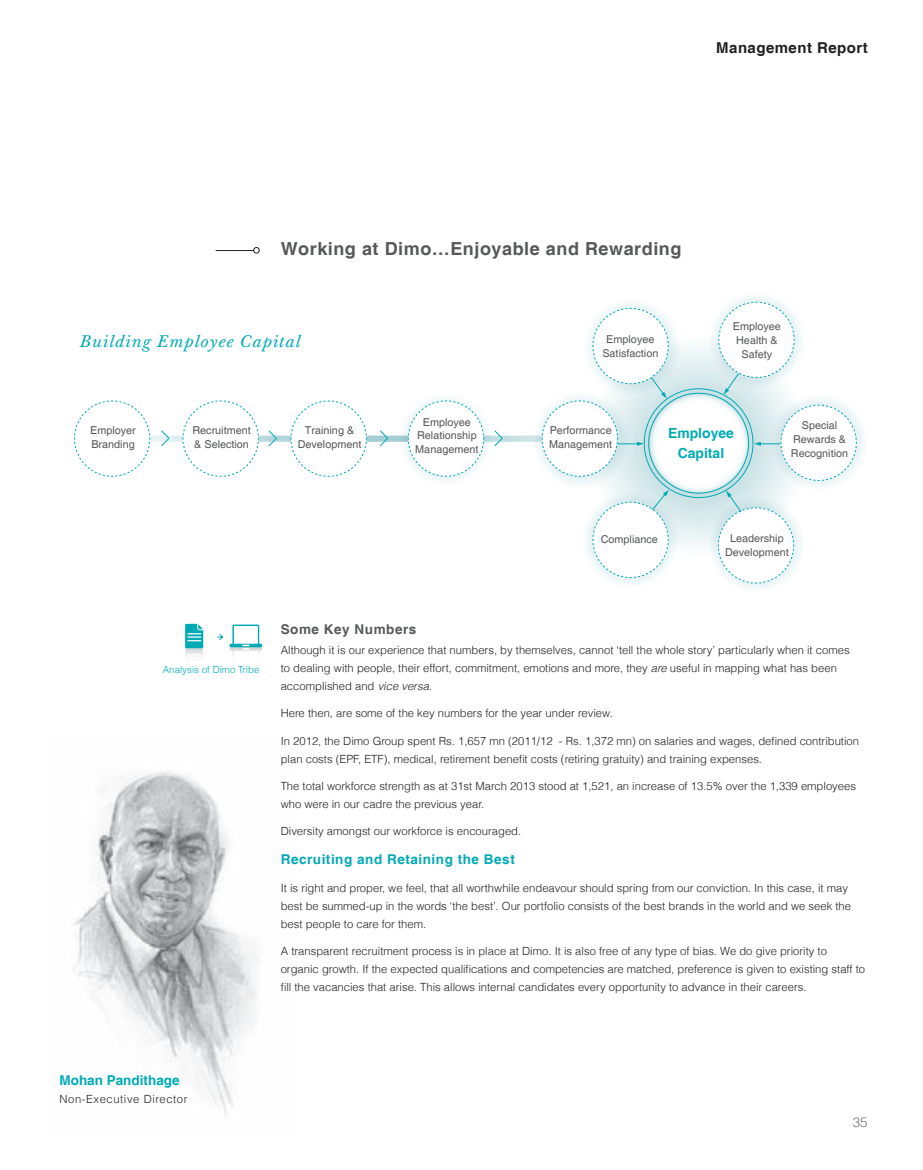
<style>
.page{position:relative;width:923px;height:1170px;background:#fff}
.page>*{position:absolute;margin:0;border:0;box-sizing:border-box;transform-origin:0 0}
.Heading_Cont{font:700 18px "Helvetica";letter-spacing:.03em;color:#57585a}
.t1{font:italic 16.5px "Baskerville 10 Cyr";letter-spacing:.06em;color:#00aab5;scale:1.05 1}
.Heading{font:700 15px "Helvetica";letter-spacing:.03em;color:#231f20}
.t2{font:700 13.95px/20.1px "Helvetica";color:#00aab5;text-align:center}
.Body_Text{font:700 13.5px "Helvetica";letter-spacing:.04em;color:#00aab5}
.Body_Text-2{font:700 13.5px "Helvetica";color:#00aab5}
.Subhead_-_2{font:700 13.5px "Helvetica";letter-spacing:.04em;color:#57585a}
.t3{font:300 13.5px "Helvetica";color:#6c6d70}
.Body_Text-3{font:300 11.25px/18px "Helvetica";color:#231f20}
.Body_Text-4{font:300 11.25px "Helvetica";letter-spacing:.05em;color:#231f20}
.t4{font:10.8px/14px "Helvetica";color:#57585a;text-align:center}
.Body_Text-5{font:300 9.75px "Helvetica";color:#00aab5}
.s1{font-style:italic}
</style>
<div class="page">
<img style="left:73px;top:771px;width:184px;height:346px">
<div style="left:399px;top:393px;width:91px;height:91px;background:#f7fbfb;border-radius:50%"></div>
<svg style="left:150px;top:435px;width:382px;height:7px"></svg>
<svg style="left:74px;top:400px;width:76px;height:77px"></svg>
<svg style="left:182px;top:400px;width:77px;height:77px"></svg>
<svg style="left:290px;top:400px;width:77px;height:77px"></svg>
<svg style="left:408px;top:400px;width:76px;height:77px"></svg>
<svg style="left:161px;top:430px;width:8px;height:16px"></svg>
<svg style="left:268px;top:430px;width:9px;height:16px"></svg>
<svg style="left:380px;top:430px;width:8px;height:16px"></svg>
<svg style="left:494px;top:430px;width:9px;height:16px"></svg>
<svg style="left:589px;top:336px;width:219px;height:219px"></svg>
<div style="left:771px;top:394px;width:96px;height:95px;background:#f5fafb;border-radius:50%"></div>
<svg style="left:532px;top:392px;width:96px;height:96px"></svg>
<svg style="left:648px;top:393px;width:100px;height:100px"></svg>
<svg style="left:584px;top:299px;width:96px;height:96px"></svg>
<svg style="left:582px;top:491px;width:95px;height:96px"></svg>
<svg style="left:708px;top:496px;width:96px;height:95px"></svg>
<svg style="left:754px;top:404px;width:103px;height:77px"></svg>
<svg style="left:541px;top:308px;width:128px;height:169px"></svg>
<svg style="left:592px;top:489px;width:77px;height:89px"></svg>
<svg style="left:708px;top:292px;width:96px;height:96px"></svg>
<svg style="left:718px;top:301px;width:76px;height:94px"></svg>
<svg style="left:718px;top:490px;width:76px;height:93px"></svg>
<hr style="left:216px;top:250px;width:38px;height:1px;background:#231f20">
<svg style="left:253px;top:247px;width:6px;height:6px"></svg>
<svg style="left:229px;top:624px;width:33px;height:32px"></svg>
<svg style="left:185px;top:623px;width:18px;height:34px"></svg>
<svg style="left:217px;top:634px;width:6px;height:6px"></svg>
<p class="Heading" style="left:716px;top:39px;width:153px">Management Report</p>
<p class="Heading_Cont" style="left:281px;top:238px;width:402px">Working at Dimo…Enjoyable and Rewarding</p>
<p class="t1" style="left:80px;top:331px;width:212px">Building Employee Capital</p>
<p class="t4" style="left:602px;top:333px;width:57px">Employee<br>Satisfaction</p>
<p class="t4" style="left:733px;top:319px;width:50px">Employee<br>Health &amp;<br>Safety</p>
<p class="t4" style="left:90px;top:423px;width:47px;text-align:left">Employer<br>Branding</p>
<p class="t4" style="left:192px;top:423px;width:60px;text-align:left">Recruitment &amp; Selection</p>
<p class="t4" style="left:298px;top:423px;width:65px">Training &amp;<br>Development</p>
<p class="t4" style="left:415px;top:415px;width:65px">Employee<br>Relationship<br>Management</p>
<p class="t4" style="left:549px;top:423px;width:65px;text-align:left">Performance<br>Management</p>
<p class="t2" style="left:668px;top:424px;width:67px">Employee<br>Capital</p>
<p class="t4" style="left:791px;top:418px;width:59px">Special<br>Rewards &amp;<br>Recognition</p>
<p class="t4" style="left:601px;top:532px;width:59px">Compliance</p>
<p class="t4" style="left:725px;top:531px;width:65px">Leadership<br>Development</p>
<p class="Body_Text-5" style="left:163px;top:661px;width:98px">Analysis of Dimo Tribe</p>
<p class="Subhead_-_2" style="left:281px;top:620px;width:137px">Some Key Numbers</p>
<p class="Body_Text-3" style="left:281px;top:640px;width:570px">Although it is our experience that numbers, by themselves, cannot ‘tell the whole story’ particularly when it comes to dealing with people, their effort, commitment, emotions and more, they <span class="s1">are</span> useful in mapping what has been accomplished and <span class="s1">vice versa</span>.</p>
<p class="Body_Text-3" style="left:281px;top:703px;width:334px">Here then, are some of the key numbers for the year under review.</p>
<p class="Body_Text-3" style="left:281px;top:731px;width:580px">In 2012, the Dimo Group spent Rs. 1,657 mn (2011/12 - Rs. 1,372 mn) on salaries and wages, defined contribution plan costs (EPF, ETF), medical, retirement benefit costs (retiring gratuity) and training expenses.</p>
<p class="Body_Text-3" style="left:281px;top:776px;width:577px">The total workforce strength as at 31st March 2013 stood at 1,521, an increase of 13.5% over the 1,339 employees who were in our cadre the previous year.</p>
<p class="Body_Text-3" style="left:281px;top:821px;width:242px">Diversity amongst our workforce is encouraged.</p>
<p class="Body_Text" style="left:281px;top:851px;width:236px">Recruiting and Retaining the Best</p>
<p class="Body_Text-3" style="left:281px;top:877px;width:572px">It is right and proper, we feel, that all worthwhile endeavour should spring from our conviction. In this case, it may best be summed-up in the words ‘the best’. Our portfolio consists of the best brands in the world and we seek the best people to care for them.</p>
<p class="Body_Text-3" style="left:281px;top:941px;width:586px">A transparent recruitment process is in place at Dimo. It is also free of any type of bias. We do give priority to organic growth. If the expected qualifications and competencies are matched, preference is given to existing staff to fill the vacancies that arise. This allows internal candidates every opportunity to advance in their careers.</p>
<p class="Body_Text-2" style="left:60px;top:1072px;width:122px">Mohan Pandithage</p>
<p class="Body_Text-4" style="left:60px;top:1090px;width:129px">Non-Executive Director</p>
<p class="t3" style="left:852px;top:1110px;width:17px">35</p>
</div>
